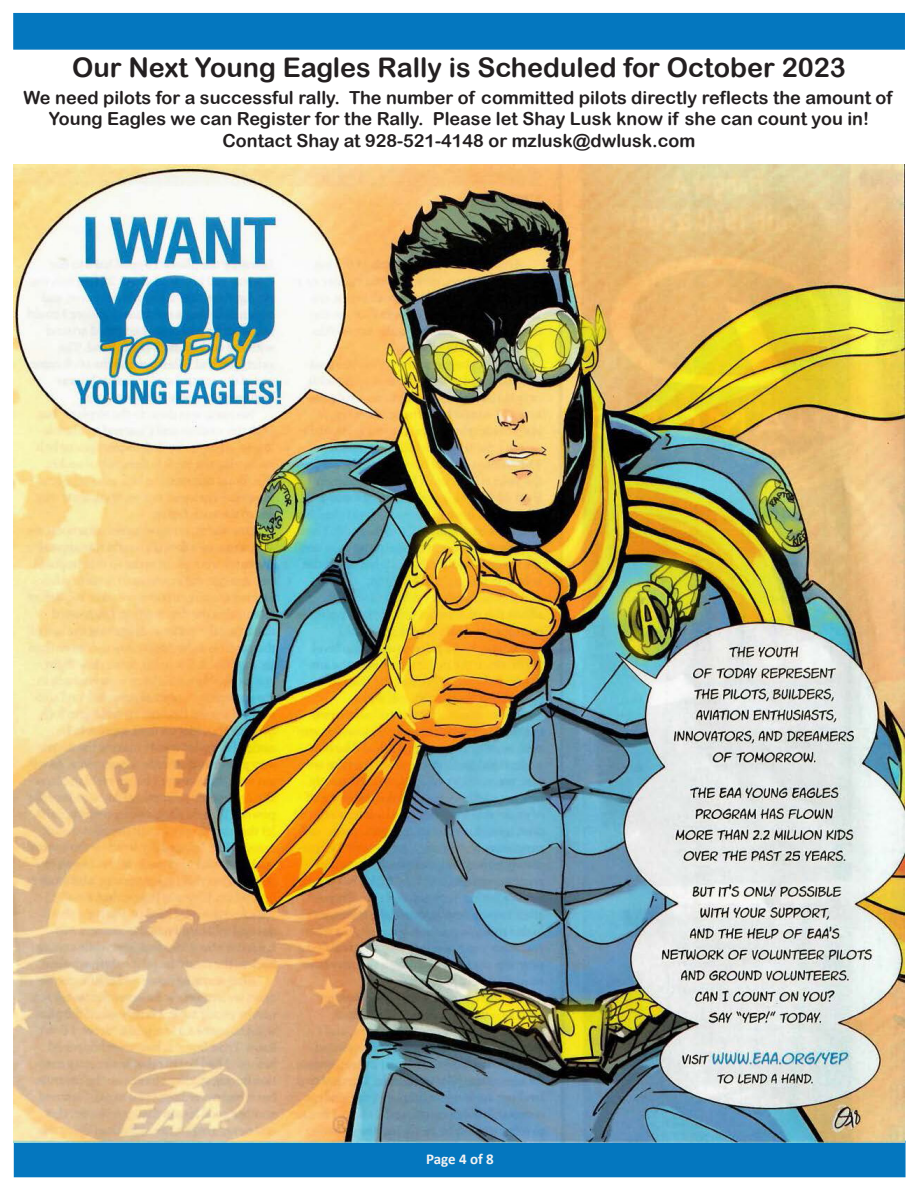
<style>
.page{position:relative;width:918px;height:1188px;background:#fff}
.page>*{position:absolute;margin:0;border:0;box-sizing:border-box;transform-origin:0 0}
.t1{font:27px "Arial Rounded MT Bold";color:#231f20}
.t2{font:18px/21.6px "Arial Rounded MT Bold";color:#231f20;text-align:center}
.t3{font:700 15px "Calibri";letter-spacing:-.005em;color:#f2f2f2}
</style>
<div class="page">
<div style="left:14px;top:1141px;width:892px;height:36px;background:#0477bf;border:2px solid #0477bf"></div>
<div style="left:13px;top:13px;width:892px;height:37px;background:#0477bf;border:2px solid #0477bf"></div>
<img style="left:14px;top:164px;width:890px;height:978px">
<p class="t1" style="left:72px;top:52px;width:775px">Our Next Young Eagles Rally is Scheduled for October 2023</p>
<p class="t2" style="left:24px;top:86px;width:870px">We need pilots for a successful rally. The number of committed pilots directly reflects the amount of<br>Young Eagles we can Register for the Rally. Please let Shay Lusk know if she can count you in!</p>
<p class="t2" style="left:223px;top:129px;width:474px">Contact Shay at 928-521-4148 or mzlusk@dwlusk.com</p>
<p class="t3" style="left:426px;top:1148px;width:69px">Page 4 of 8</p>
</div>
